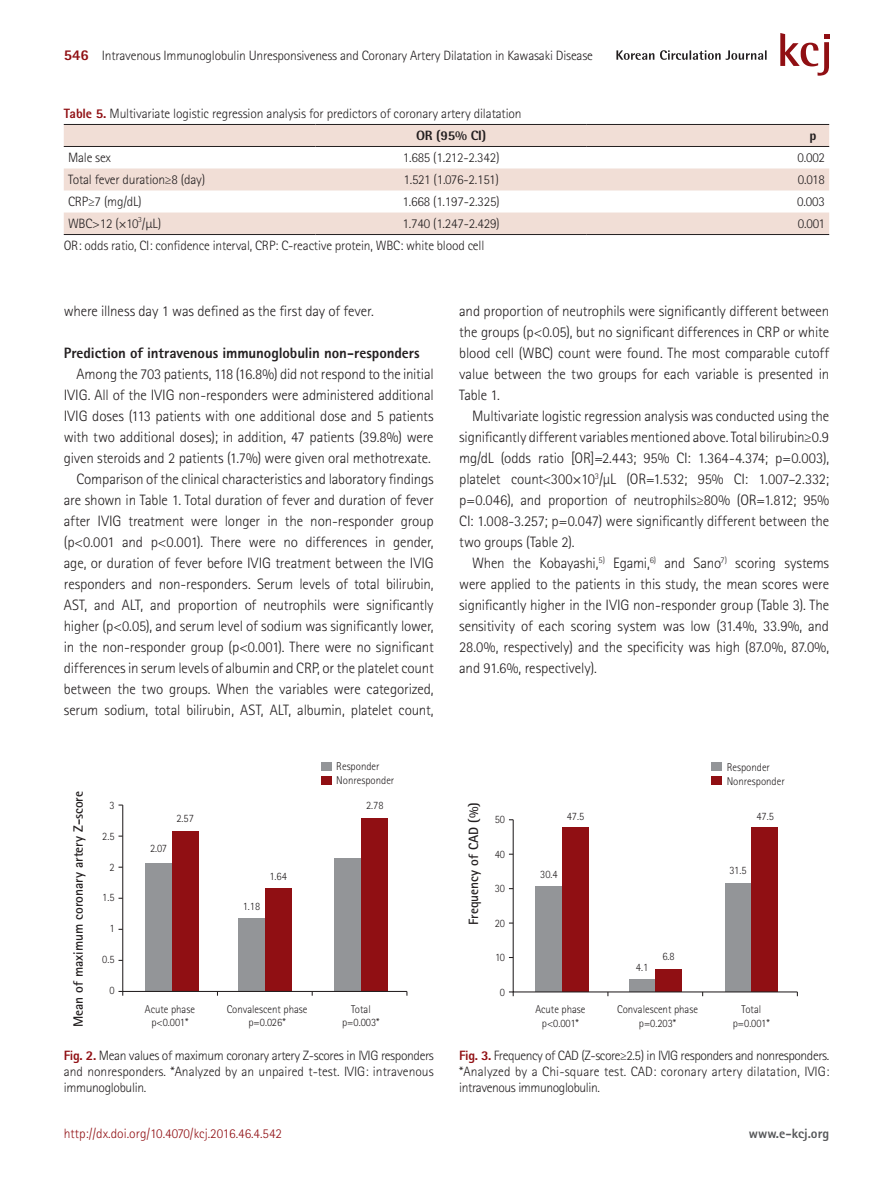
<style>
.page{position:relative;width:893px;height:1191px;background:#fff}
.page>*{position:absolute;margin:0;border:0;box-sizing:border-box;transform-origin:0 0}
.본문{font:300 15px/21px "Rotis Sans Serif Std";letter-spacing:-.01em;color:#231f20;text-align:justify}
.제목2{font:800 15px "Rotis Sans Serif Std";letter-spacing:-.005em;color:#231f20}
.그림제목1{font:300 13.5px/16.2px "Rotis Sans Serif Std";letter-spacing:-.015em;color:#231f20;text-align:justify}
.표본문1{font:300 13.5px "Rotis Sans Serif Std";letter-spacing:-.015em;color:#231f20}
.표제목1{font:300 13.5px "Rotis Sans Serif Std";letter-spacing:-.01em;color:#231f20}
.표설명{font:300 13.5px "Rotis Sans Serif Std";letter-spacing:-.015em;color:#231f20}
.t1{font:700 13.5px "Rotis Sans Serif Std";color:#231f20}
.t2{font:300 13.5px "Rotis Sans Serif Std";color:#900f13}
.표본문1-2{font:300 13.5px "Rotis Sans Serif Std";letter-spacing:-.035em;color:#231f20}
.t3{font:800 13.5px "Rotis Sans Serif Std";color:#57585a}
.표첫줄{font:800 13.5px "Rotis Semi Sans Std";color:#231f20}
.t4{font:300 11.25px/13.5px "Rotis Sans Serif Std";color:#231f20;text-align:center;scale:.96 1}
.표본문1-3{font:300 7.8px "Rotis Sans Serif Std";color:#231f20}
.s1{font-weight:800;font-size:15px;color:#900f13}
.s2{font-weight:800;color:#900f13}
.s3{font-family:"Calibri"}
.s4{font-family:"Rotis Semi Sans Std"}
</style>
<div class="page">
<svg style="left:616px;top:50px;width:151px;height:10px"></svg>
<svg style="left:780px;top:33px;width:49px;height:43px"></svg>
<div style="left:321px;top:776px;width:10px;height:8px;background:#900f13"></div>
<div style="left:321px;top:762px;width:10px;height:8px;background:#939598"></div>
<svg style="left:122px;top:804px;width:286px;height:188px"></svg>
<svg style="left:509px;top:991px;width:5px;height:5px"></svg>
<div style="left:711px;top:776px;width:11px;height:9px;background:#900f13"></div>
<div style="left:711px;top:762px;width:11px;height:9px;background:#939598"></div>
<svg style="left:512px;top:819px;width:286px;height:174px"></svg>
<svg style="left:64px;top:125px;width:765px;height:109px;fill:#f1ded6"></svg>
<hr style="left:64px;top:234px;width:251px;height:1px;background:#231f20">
<hr style="left:315px;top:234px;width:272px;height:1px;background:#231f20">
<hr style="left:587px;top:234px;width:242px;height:1px;background:#231f20">
<hr style="left:64px;top:124px;width:251px;height:1px;background:#231f20">
<hr style="left:315px;top:124px;width:272px;height:1px;background:#231f20">
<hr style="left:587px;top:124px;width:242px;height:1px;background:#231f20">
<hr style="left:64px;top:146px;width:251px;height:1px;background:#231f20">
<hr style="left:315px;top:146px;width:272px;height:1px;background:#231f20">
<hr style="left:587px;top:146px;width:242px;height:1px;background:#231f20">
<p class="그림제목1" style="left:64px;top:47px;width:531px"><span class="s1">546</span> Intravenous Immunoglobulin Unresponsiveness and Coronary Artery Dilatation in Kawasaki Disease</p>
<p class="표제목1" style="left:64px;top:105px;width:459px"><span class="s2">Table 5.</span> Multivariate logistic regression analysis for predictors of coronary artery dilatation</p>
<p class="표첫줄" style="left:416px;top:127px;width:72px">OR (95% CI)</p>
<p class="표첫줄" style="left:809px;top:127px;width:9px">p</p>
<p class="표본문1" style="left:68px;top:150px;width:45px">Male sex</p>
<p class="표본문1" style="left:403px;top:150px;width:98px">1.685 (1.212-2.342)</p>
<p class="표본문1" style="left:797px;top:150px;width:29px">0.002</p>
<p class="표본문1" style="left:68px;top:172px;width:139px">Total fever duration≥8 (day)</p>
<p class="표본문1-2" style="left:403px;top:172px;width:97px">1.521 (1.076-2.151)</p>
<p class="표본문1" style="left:798px;top:172px;width:29px">0.018</p>
<p class="표본문1" style="left:68px;top:194px;width:75px">CRP≥7 (mg/dL)</p>
<p class="표본문1" style="left:403px;top:194px;width:99px">1.668 (1.197-2.325)</p>
<p class="표본문1" style="left:797px;top:194px;width:29px">0.003</p>
<p class="표본문1" style="left:68px;top:216px;width:95px">WBC&gt;12 (×10 /<span class="s3">μ</span>L)</p>
<p class="표본문1-3" style="left:138px;top:214px;width:5px">3</p>
<p class="표본문1" style="left:403px;top:216px;width:99px">1.740 (1.247-2.429)</p>
<p class="표본문1" style="left:798px;top:216px;width:29px">0.001</p>
<p class="표설명" style="left:64px;top:238px;width:422px">OR: odds ratio, CI: confidence interval, CRP: C-reactive protein, WBC: white blood cell</p>
<p class="본문" style="left:64px;top:300px;width:312px">where illness day 1 was defined as the first day of fever.</p>
<p class="제목2" style="left:64px;top:343px;width:357px">Prediction of intravenous immunoglobulin non-responders</p>
<p class="본문" style="left:64px;top:363px;width:371px;text-indent:13px">Among the 703 patients, 118 (16.8%) did not respond to the initial IVIG. All of the IVIG non-responders were administered additional IVIG doses (113 patients with one additional dose and 5 patients with two additional doses); in addition, 47 patients (39.8%) were given steroids and 2 patients (1.7%) were given oral methotrexate.</p>
<p class="본문" style="left:64px;top:468px;width:371px;text-indent:13px">Comparison of the clinical characteristics and laboratory findings are shown in Table 1. Total duration of fever and duration of fever after IVIG treatment were longer in the non-responder group (p&lt;0.001 and p&lt;0.001). There were no differences in gender, age, or duration of fever before IVIG treatment between the IVIG responders and non-responders. Serum levels of total bilirubin, AST, and ALT, and proportion of neutrophils were significantly higher (p&lt;0.05), and serum level of sodium was significantly lower, in the non-responder group (p&lt;0.001). There were no significant differences in serum levels of albumin and CRP, or the platelet count between the two groups. When the variables were categorized, serum sodium, total bilirubin, AST, ALT, albumin, platelet count,</p>
<p class="t1" style="left:70px;top:1027px;width:238px;rotate:-90deg">Mean of maximum coronary artery Z-score</p>
<p class="t4" style="left:109px;top:798px;width:7px">3</p>
<p class="t4" style="left:102px;top:829px;width:14px">2.5</p>
<p class="t4" style="left:109px;top:860px;width:7px">2</p>
<p class="t4" style="left:102px;top:891px;width:14px">1.5</p>
<p class="t4" style="left:109px;top:921px;width:7px">1</p>
<p class="t4" style="left:102px;top:952px;width:14px">0.5</p>
<p class="t4" style="left:109px;top:983px;width:7px">0</p>
<p class="t4" style="left:150px;top:841px;width:19px">2.07</p>
<p class="t4" style="left:176px;top:811px;width:20px">2.57</p>
<p class="t4" style="left:145px;top:1002px;width:54px">Acute phase <span class="s4">p</span>&lt;0.001*</p>
<p class="t4" style="left:336px;top:759px;width:62px;text-align:left">Responder<br>Nonresponder</p>
<p class="t4" style="left:243px;top:899px;width:20px">1.18</p>
<p class="t4" style="left:269px;top:869px;width:20px">1.64</p>
<p class="t4" style="left:366px;top:798px;width:20px">2.78</p>
<p class="t4" style="left:227px;top:1002px;width:86px">Convalescent phase <span class="s4">p</span>=0.026*</p>
<p class="t4" style="left:351px;top:1002px;width:22px">Total</p>
<p class="t4" style="left:342px;top:1015px;width:41px"><span class="s4">p</span>=0.003*</p>
<p class="그림제목1" style="left:64px;top:1047px;width:372px"><span class="s2">Fig. 2.</span> Mean values of maximum coronary artery Z-scores in IVIG responders and nonresponders. *Analyzed by an unpaired t-test. IVIG: intravenous immunoglobulin.</p>
<p class="본문" style="left:459px;top:300px;width:371px">and proportion of neutrophils were significantly different between the groups (p&lt;0.05), but no significant differences in CRP or white blood cell (WBC) count were found. The most comparable cutoff value between the two groups for each variable is presented in Table 1.</p>
<p class="본문" style="left:459px;top:405px;width:371px;text-indent:13px">Multivariate logistic regression analysis was conducted using the significantly different variables mentioned above. Total bilirubin≥0.9 mg/dL (odds ratio [OR]=2.443; 95% CI: 1.364-4.374; p=0.003), platelet count&lt;300×10<sup>3</sup>/μL (OR=1.532; 95% CI: 1.007–2.332; p=0.046), and proportion of neutrophils≥80% (OR=1.812; 95% CI: 1.008-3.257; p=0.047) were significantly different between the two groups (Table 2).</p>
<p class="본문" style="left:459px;top:552px;width:371px;text-indent:13px">When the Kobayashi,<sup>5)</sup> Egami,<sup>6)</sup> and Sano<sup>7)</sup> scoring systems were applied to the patients in this study, the mean scores were significantly higher in the IVIG non-responder group (Table 3). The sensitivity of each scoring system was low (31.4%, 33.9%, and 28.0%, respectively) and the specificity was high (87.0%, 87.0%, and 91.6%, respectively).</p>
<p class="t1" style="left:465px;top:925px;width:124px;rotate:-90deg">Frequency of CAD (%)</p>
<p class="t4" style="left:495px;top:812px;width:12px">50</p>
<p class="t4" style="left:495px;top:847px;width:12px">40</p>
<p class="t4" style="left:495px;top:881px;width:12px">30</p>
<p class="t4" style="left:495px;top:916px;width:12px">20</p>
<p class="t4" style="left:495px;top:950px;width:12px">10</p>
<p class="t4" style="left:500px;top:985px;width:7px">0</p>
<p class="t4" style="left:567px;top:809px;width:20px">47.5</p>
<p class="t4" style="left:540px;top:867px;width:20px">30.4</p>
<p class="t4" style="left:535px;top:1002px;width:54px">Acute phase <span class="s4">p</span>&lt;0.001*</p>
<p class="t4" style="left:727px;top:760px;width:62px;text-align:left">Responder<br>Nonresponder</p>
<p class="t4" style="left:636px;top:960px;width:14px">4.1</p>
<p class="t4" style="left:662px;top:949px;width:14px">6.8</p>
<p class="t4" style="left:756px;top:809px;width:20px">47.5</p>
<p class="t4" style="left:729px;top:863px;width:19px">31.5</p>
<p class="t4" style="left:617px;top:1002px;width:86px">Convalescent phase <span class="s4">p</span>=0.203*</p>
<p class="t4" style="left:733px;top:1002px;width:40px">Total <span class="s4">p</span>=0.001*</p>
<p class="그림제목1" style="left:459px;top:1047px;width:372px"><span class="s2">Fig. 3.</span> Frequency of CAD (Z-score≥2.5) in IVIG responders and nonresponders. *Analyzed by a Chi-square test. CAD: coronary artery dilatation, IVIG: intravenous immunoglobulin.</p>
<p class="t2" style="left:64px;top:1125px;width:220px">http://dx.doi.org/10.4070/kcj.2016.46.4.542</p>
<p class="t3" style="left:749px;top:1124px;width:82px">www.e-kcj.org</p>
</div>
